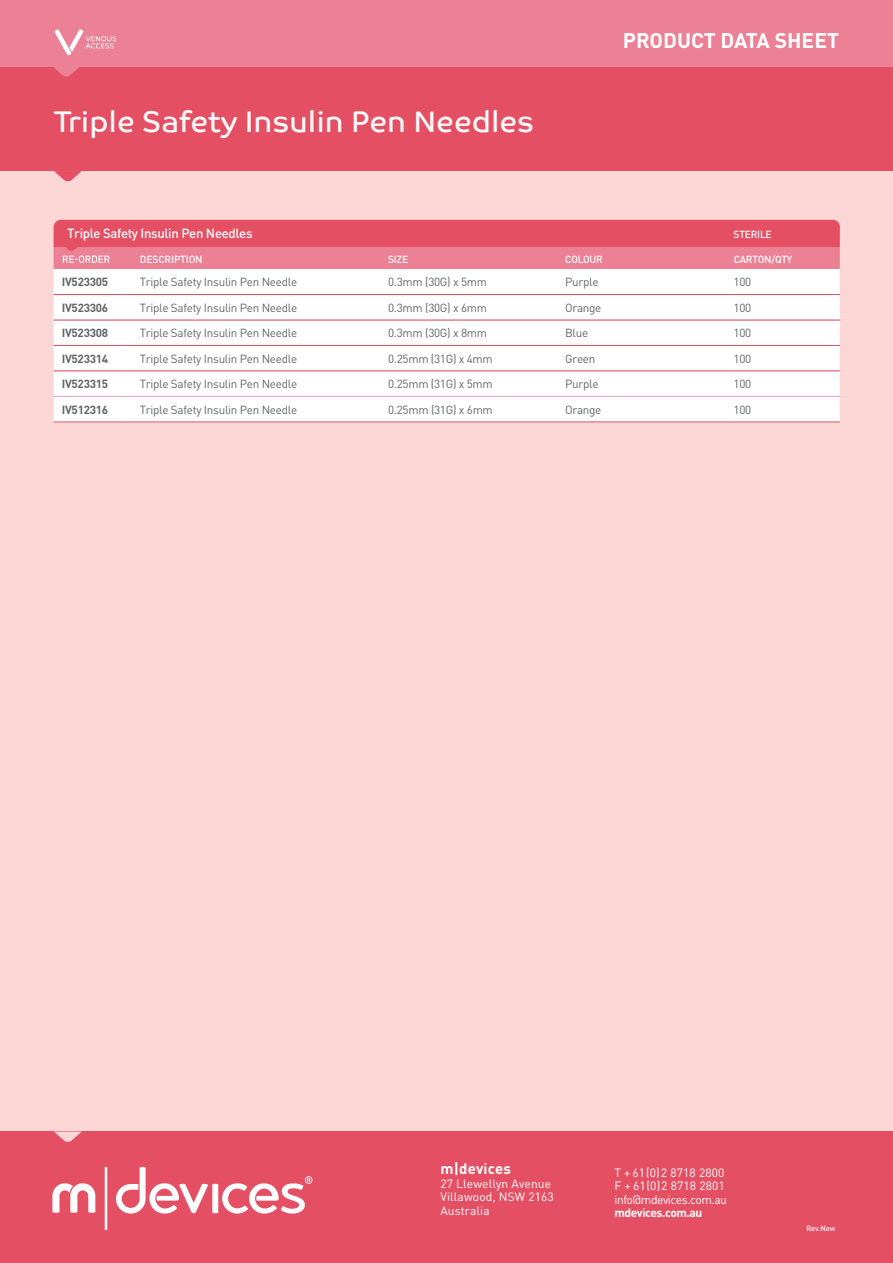
<style>
.page{position:relative;width:893px;height:1263px;background:#fcd7d6}
.page>*{position:absolute;margin:0;border:0;box-sizing:border-box;transform-origin:0 0}
.t1{font:30px "Co Text";color:#f9f9fa}
.t2{font:700 21px "DIN Pro";color:#fff}
.t3{font:700 15px "DIN Pro";letter-spacing:.01em;color:#fff}
.t4{font:500 13.2px "DIN Pro";letter-spacing:-.025em;color:#fff}
.t5{font:12px/13.5px "DIN Pro";letter-spacing:.01em;color:#fff}
.t6{font:700 12px "DIN Pro";letter-spacing:-.035em;color:#fff}
.t7{font:11.7px/25.5px "DIN Pro";letter-spacing:-.025em;color:#636566}
.t8{font:700 11.7px "DIN Pro";letter-spacing:-.025em;color:#636566}
.t9{font:500 10.2px "DIN Pro";letter-spacing:-.025em;color:#fff}
.t10{font:500 7.5px "DIN Pro";letter-spacing:-.005em;color:#fdfefe}
</style>
<div class="page">
<div style="left:0;top:0;width:893px;height:117px;background:#ec8095"></div>
<div style="left:0;top:67px;width:893px;height:104px;background:#e54f64"></div>
<div style="left:0;top:1131px;width:893px;height:132px;background:#e54f64"></div>
<svg style="left:105px;top:1167px;width:2px;height:63px"></svg>
<svg style="left:52px;top:1183px;width:43px;height:30px"></svg>
<svg style="left:116px;top:1167px;width:196px;height:47px"></svg>
<svg style="left:53px;top:67px;width:26px;height:10px"></svg>
<svg style="left:54px;top:171px;width:28px;height:11px"></svg>
<svg style="left:54px;top:1131px;width:28px;height:11px"></svg>
<svg style="left:55px;top:29px;width:61px;height:26px"></svg>
<div style="left:54px;top:269px;width:786px;height:127px;background:#fff"></div>
<hr style="left:54px;top:294px;width:67px;height:1px;background:#e55064">
<hr style="left:121px;top:294px;width:203px;height:1px;background:#e55064">
<hr style="left:324px;top:294px;width:60px;height:1px;background:#e55064">
<hr style="left:384px;top:294px;width:119px;height:1px;background:#e55064">
<hr style="left:503px;top:294px;width:120px;height:1px;background:#e55064">
<hr style="left:623px;top:294px;width:106px;height:1px;background:#e55064">
<hr style="left:729px;top:294px;width:111px;height:1px;background:#e55064">
<hr style="left:54px;top:320px;width:67px;height:1px;background:#e55064">
<hr style="left:121px;top:320px;width:203px;height:1px;background:#e55064">
<hr style="left:324px;top:320px;width:60px;height:1px;background:#e55064">
<hr style="left:384px;top:320px;width:119px;height:1px;background:#e55064">
<hr style="left:503px;top:320px;width:120px;height:1px;background:#e55064">
<hr style="left:623px;top:320px;width:106px;height:1px;background:#e55064">
<hr style="left:729px;top:320px;width:111px;height:1px;background:#e55064">
<hr style="left:54px;top:345px;width:67px;height:1px;background:#e55064">
<hr style="left:121px;top:345px;width:203px;height:1px;background:#e55064">
<hr style="left:324px;top:345px;width:60px;height:1px;background:#e55064">
<hr style="left:384px;top:345px;width:119px;height:1px;background:#e55064">
<hr style="left:503px;top:345px;width:120px;height:1px;background:#e55064">
<hr style="left:623px;top:345px;width:106px;height:1px;background:#e55064">
<hr style="left:729px;top:345px;width:111px;height:1px;background:#e55064">
<hr style="left:54px;top:371px;width:67px;height:1px;background:#e55064">
<hr style="left:121px;top:371px;width:203px;height:1px;background:#e55064">
<hr style="left:324px;top:371px;width:60px;height:1px;background:#e55064">
<hr style="left:384px;top:371px;width:119px;height:1px;background:#e55064">
<hr style="left:503px;top:371px;width:120px;height:1px;background:#e55064">
<hr style="left:623px;top:371px;width:106px;height:1px;background:#e55064">
<hr style="left:729px;top:371px;width:111px;height:1px;background:#e55064">
<svg style="left:54px;top:396px;width:786px;height:26px;background:#fef7f9"></svg>
<hr style="left:54px;top:422px;width:67px;height:1px;background:#e55064">
<hr style="left:121px;top:422px;width:203px;height:1px;background:#e55064">
<hr style="left:324px;top:422px;width:60px;height:1px;background:#e55064">
<hr style="left:384px;top:422px;width:119px;height:1px;background:#e55064">
<hr style="left:503px;top:422px;width:120px;height:1px;background:#e55064">
<hr style="left:623px;top:422px;width:106px;height:1px;background:#e55064">
<hr style="left:729px;top:422px;width:111px;height:1px;background:#e55064">
<svg style="left:54px;top:220px;width:786px;height:49px;background:#e8657a"></svg>
<h1 class="t1" style="left:54px;top:104px;width:482px">Triple Safety Insulin Pen Needles</h1>
<h2 class="t2" style="left:623px;top:24px;width:218px">PRODUCT DATA SHEET</h2>
<p class="t4" style="left:67px;top:223px;width:187px">Triple Safety Insulin Pen Needles</p>
<p class="t9" style="left:734px;top:226px;width:40px">STERILE</p>
<p class="t9" style="left:140px;top:251px;width:64px">DESCRIPTION</p>
<p class="t9" style="left:388px;top:251px;width:22px">SIZE</p>
<p class="t9" style="left:734px;top:251px;width:60px">CARTON/QTY</p>
<p class="t9" style="left:565px;top:251px;width:39px">COLOUR</p>
<p class="t7" style="left:565px;top:268px;width:38px">Purple<br>Orange<br>Blue<br>Green<br>Purple<br>Orange</p>
<p class="t8" style="left:62px;top:273px;width:48px">IV523305</p>
<p class="t7" style="left:140px;top:268px;width:159px">Triple Safety Insulin Pen Needle</p>
<p class="t7" style="left:388px;top:268px;width:101px">0.3mm (30G) x 5mm</p>
<p class="t7" style="left:734px;top:268px;width:19px">100</p>
<p class="t8" style="left:62px;top:298px;width:48px">IV523306</p>
<p class="t7" style="left:140px;top:294px;width:159px">Triple Safety Insulin Pen Needle</p>
<p class="t7" style="left:388px;top:294px;width:101px">0.3mm (30G) x 6mm</p>
<p class="t7" style="left:734px;top:294px;width:19px">100</p>
<p class="t8" style="left:62px;top:324px;width:48px">IV523308</p>
<p class="t7" style="left:140px;top:319px;width:159px">Triple Safety Insulin Pen Needle</p>
<p class="t7" style="left:388px;top:319px;width:101px">0.3mm (30G) x 8mm</p>
<p class="t7" style="left:734px;top:319px;width:19px">100</p>
<p class="t8" style="left:62px;top:349px;width:48px">IV523314</p>
<p class="t7" style="left:140px;top:345px;width:159px">Triple Safety Insulin Pen Needle</p>
<p class="t7" style="left:388px;top:345px;width:106px">0.25mm (31G) x 4mm</p>
<p class="t7" style="left:734px;top:345px;width:19px">100</p>
<p class="t8" style="left:62px;top:375px;width:48px">IV523315</p>
<p class="t7" style="left:140px;top:370px;width:159px">Triple Safety Insulin Pen Needle</p>
<p class="t7" style="left:388px;top:370px;width:106px">0.25mm (31G) x 5mm</p>
<p class="t7" style="left:733px;top:370px;width:19px">100</p>
<p class="t8" style="left:62px;top:400px;width:48px">IV512316</p>
<p class="t7" style="left:140px;top:396px;width:159px">Triple Safety Insulin Pen Needle</p>
<p class="t7" style="left:388px;top:396px;width:106px">0.25mm (31G) x 6mm</p>
<p class="t7" style="left:734px;top:396px;width:19px">100</p>
<p class="t3" style="left:440px;top:1157px;width:72px">m|devices</p>
<p class="t5" style="left:440px;top:1176px;width:115px">27 Llewellyn Avenue<br>Villawood, NSW 2163<br>Australia</p>
<p class="t5" style="left:614px;top:1165px;width:114px">T + 61(0)2 8718 2800<br>F + 61(0)2 8718 2801 info@mdevices.com.au</p>
<p class="t6" style="left:614px;top:1203px;width:90px">mdevices.com.au</p>
<p class="t10" style="left:806px;top:1222px;width:30px">Rev.New</p>
</div>
